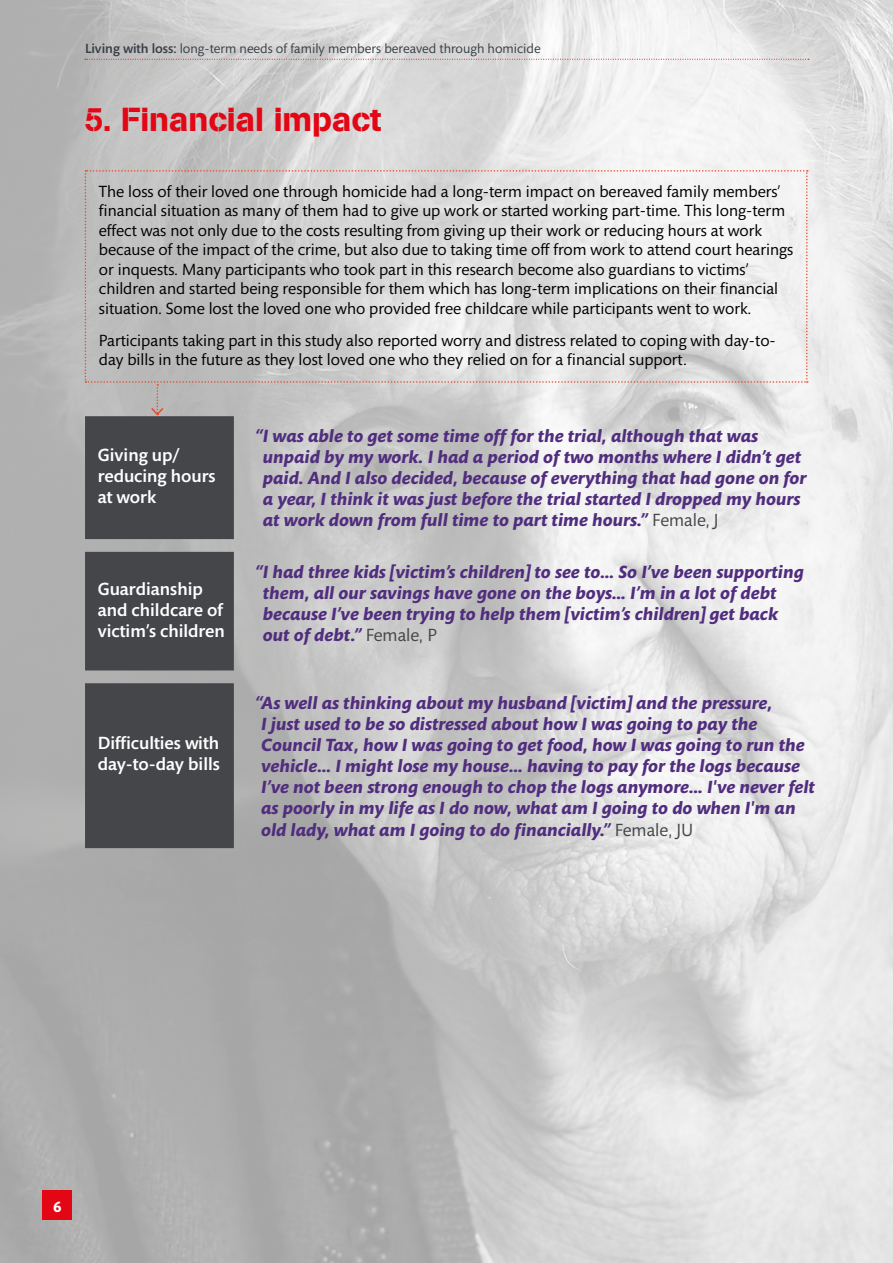
<style>
.page{position:relative;width:893px;height:1263px;background:#fff}
.page>*{position:absolute;margin:0;border:0;box-sizing:border-box;transform-origin:0 0}
.t1{font:33px "AG Book Pro Stencil";color:#e30615}
.t2{font:italic 700 18px/21px "Mundo Sans";color:#502d7e}
.t3{font:500 18px/21px "Mundo Sans Std";color:#fff}
.t4{font:16.5px/19.5px "Mundo Sans";color:#000}
.t5{font:700 15px "Mundo Sans";color:#fff}
.t6{font:13.5px "Mundo Sans";color:#3a4049}
.s1{font-family:"Mundo Sans Std";font-weight:500}
.s2{font-weight:400;font-style:normal;color:#44464a}
</style>
<div class="page">
<img style="left:0;top:0;width:893px;height:1263px">
<svg style="left:85px;top:59px;width:724px;height:1px"></svg>
<div style="left:43px;top:1190px;width:29px;height:30px;background:#e30615"></div>
<div style="left:85px;top:417px;width:149px;height:431px;background:#44464a"></div>
<svg style="left:85px;top:170px;width:723px;height:247px"></svg>
<p class="t6" style="left:85px;top:41px;width:457px"><span class="s1">Living with loss:</span> long-term needs of family members bereaved through homicide</p>
<h1 class="t1" style="left:85px;top:98px;width:298px">5. Financial impact</h1>
<p class="t4" style="left:99px;top:182px;width:696px">The loss of their loved one through homicide had a long-term impact on bereaved family members’ financial situation as many of them had to give up work or started working part-time. This long-term effect was not only due to the costs resulting from giving up their work or reducing hours at work because of the impact of the crime, but also due to taking time off from work to attend court hearings or inquests. Many participants who took part in this research become also guardians to victims’ children and started being responsible for them which has long-term implications on their financial situation. Some lost the loved one who provided free childcare while participants went to work.</p>
<p class="t4" style="left:99px;top:331px;width:678px">Participants taking part in this study also reported worry and distress related to coping with day-to&shy;day bills in the future as they lost loved one who they relied on for a financial support.</p>
<p class="t3" style="left:98px;top:445px;width:119px">Giving up/ reducing hours at work</p>
<p class="t3" style="left:98px;top:578px;width:129px">Guardianship and childcare of victim’s children</p>
<p class="t3" style="left:98px;top:733px;width:123px">Difficulties with day-to-day bills</p>
<p class="t2" style="left:263px;top:426px;width:545px;text-indent:-8px">“I was able to get some time off for the trial, although that was unpaid by my work. I had a period of two months where I didn’t get paid. And I also decided, because of everything that had gone on for a year, I think it was just before the trial started I dropped my hours at work down from full time to part time hours.” <span class="s2">Female, J</span></p>
<p class="t2" style="left:263px;top:562px;width:542px;text-indent:-8px">“I had three kids [victim’s children] to see to… So I’ve been supporting them, all our savings have gone on the boys… I’m in a lot of debt because I’ve been trying to help them [victim’s children] get back out of debt.” <span class="s2">Female, P</span></p>
<p class="t2" style="left:261px;top:693px;width:555px;text-indent:-6px">“As well as thinking about my husband [victim] and the pressure,<br>I just used to be so distressed about how I was going to pay the Council Tax, how I was going to get food, how I was going to run the vehicle… I might lose my house… having to pay for the logs because I’ve not been strong enough to chop the logs anymore… I've never felt as poorly in my life as I do now, what am I going to do when I'm an old lady, what am I going to do financially.” <span class="s2">Female, JU</span></p>
<p class="t5" style="left:53px;top:1199px;width:10px">6</p>
</div>
